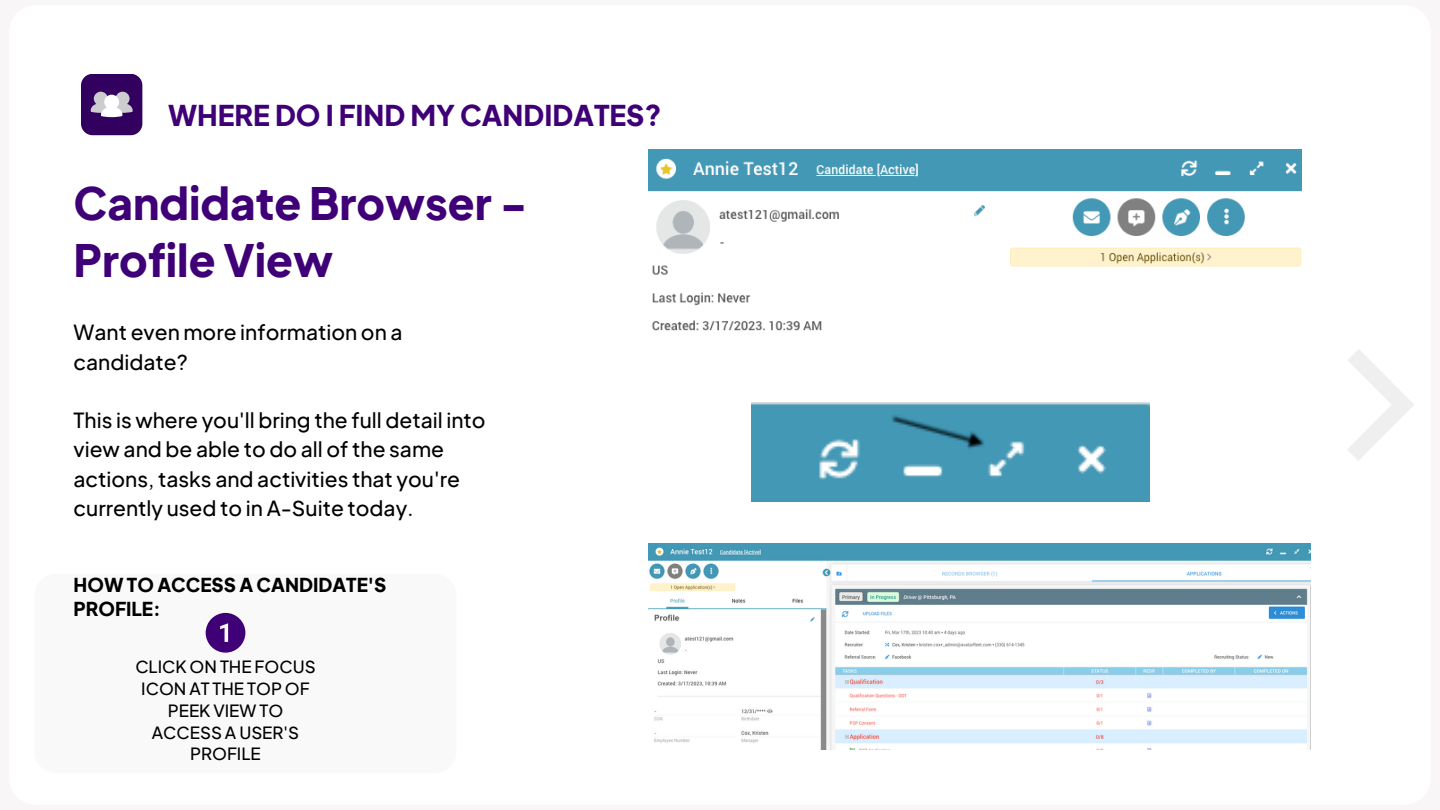
<style>
.page{position:relative;width:1440px;height:810px;background:#f8f6f6}
.page>*{position:absolute;margin:0;border:0;box-sizing:border-box;transform-origin:0 0}
.t1{font:800 44px/57px "Eudoxus Sans";color:#3f0077}
.t2{font:800 28.2px "Eudoxus Sans";color:#3f0077}
.t3{font:500 21px/29.2px "Eudoxus Sans";color:#000}
.t4{font:800 18.9px/24.2px "Eudoxus Sans";color:#000}
.t5{font:500 17px/21.8px "Eudoxus Sans";color:#000;text-align:center}
</style>
<div class="page">
<div style="left:9px;top:5px;width:1422px;height:800px;background:#fff;border-radius:27px"></div>
<div style="left:81px;top:74px;width:61px;height:61px;background:#32005f;border-radius:12px"></div>
<svg style="left:91px;top:92px;width:42px;height:25px"></svg>
<svg style="left:1347px;top:349px;width:67px;height:112px"></svg>
<div style="left:34px;top:574px;width:422px;height:199px;background:#faf9fa;border-radius:22px"></div>
<svg style="left:206px;top:613px;width:39px;height:40px"></svg>
<img style="left:649px;top:149px;width:653px;height:182px">
<img style="left:751px;top:402px;width:399px;height:99px">
<img style="left:649px;top:544px;width:662px;height:206px">
<p class="t2" style="left:168px;top:97px;width:495px">WHERE DO I FIND MY CANDIDATES?</p>
<p class="t1" style="left:74px;top:174px;width:456px">Candidate Browser -<br>Profile View</p>
<p class="t3" style="left:74px;top:317px;width:330px">Want even more information on a candidate?</p>
<p class="t3" style="left:74px;top:405px;width:414px">This is where you'll bring the full detail into view and be able to do all of the same actions, tasks and activities that you're currently used to in A-Suite today.</p>
<p class="t4" style="left:74px;top:572px;width:314px">HOW TO ACCESS A CANDIDATE'S<br>PROFILE:</p>
<p class="t5" style="left:135px;top:656px;width:182px">CLICK ON THE FOCUS<br>ICON AT THE TOP OF<br>PEEK VIEW TO<br>ACCESS A USER'S<br>PROFILE</p>
</div>
